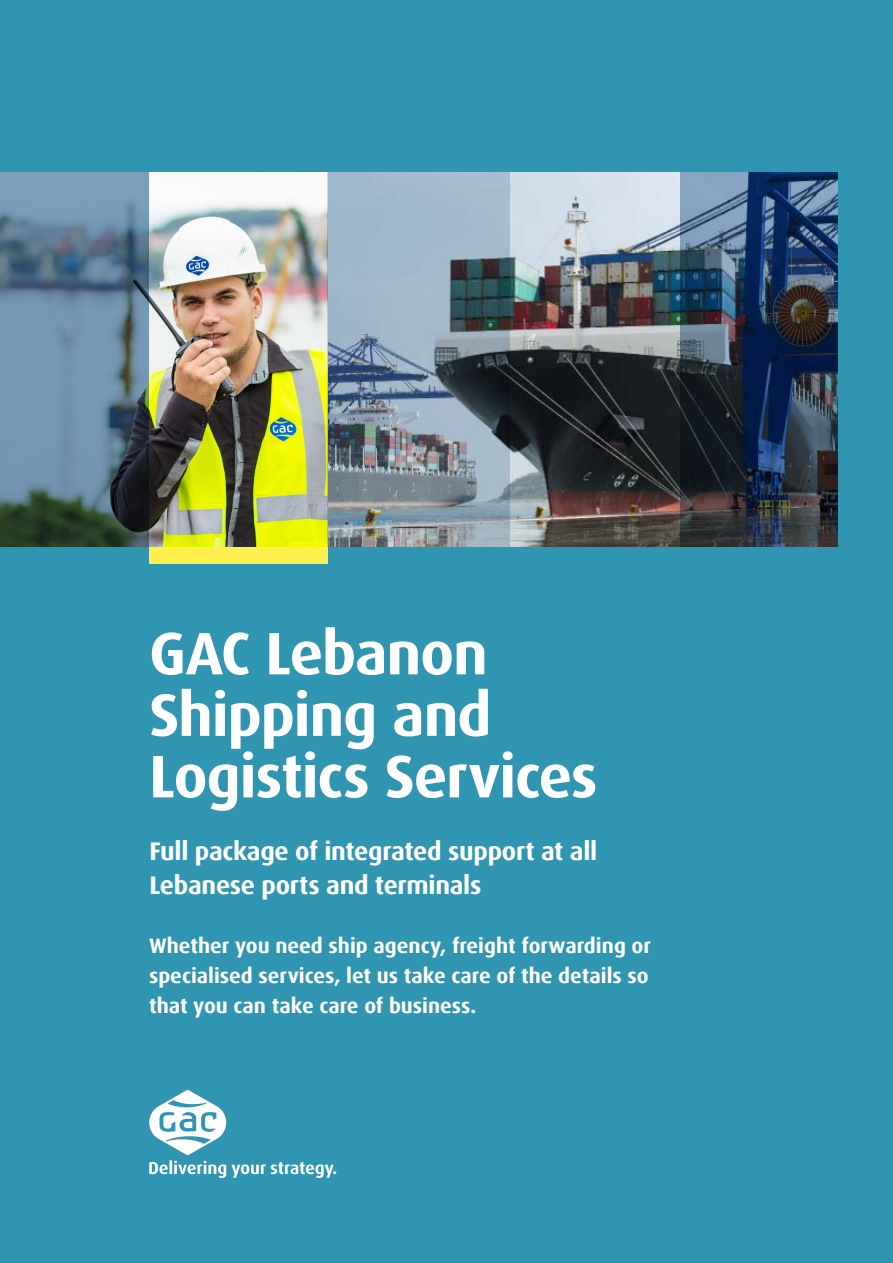
<style>
.page{position:relative;width:893px;height:1263px;background:#3095b1}
.page>*{position:absolute;margin:0;border:0;box-sizing:border-box;transform-origin:0 0}
.t1{font:700 60px/61.5px "Dax Offc";letter-spacing:-.02em;color:#fff}
.t2{font:700 25.5px/34.5px "Dax Offc";letter-spacing:-.01em;color:#fff}
.t3{font:700 21px/30px "Dax Offc";color:#fff;text-align:justify}
</style>
<div class="page">
<div style="left:149px;top:546px;width:178px;height:17px;background:#fff04f"></div>
<svg style="left:149px;top:1090px;width:187px;height:88px"></svg>
<img style="left:510px;top:172px;width:170px;height:374px">
<img style="left:149px;top:172px;width:178px;height:374px">
<svg style="left:0;top:172px;width:149px;height:374px;background:#5e7b8e"></svg>
<img style="left:680px;top:172px;width:158px;height:374px">
<img style="left:327px;top:172px;width:183px;height:374px">
<h1 class="t1" style="left:149px;top:623px;width:450px">GAC Lebanon<br>Shipping and<br>Logistics Services</h1>
<p class="t2" style="left:149px;top:834px;width:450px">Full package of integrated support at all<br>Lebanese ports and terminals</p>
<p class="t3" style="left:149px;top:931px;width:504px">Whether you need ship agency, freight forwarding or specialised services, let us take care of the details so that you can take care of business.</p>
</div>
